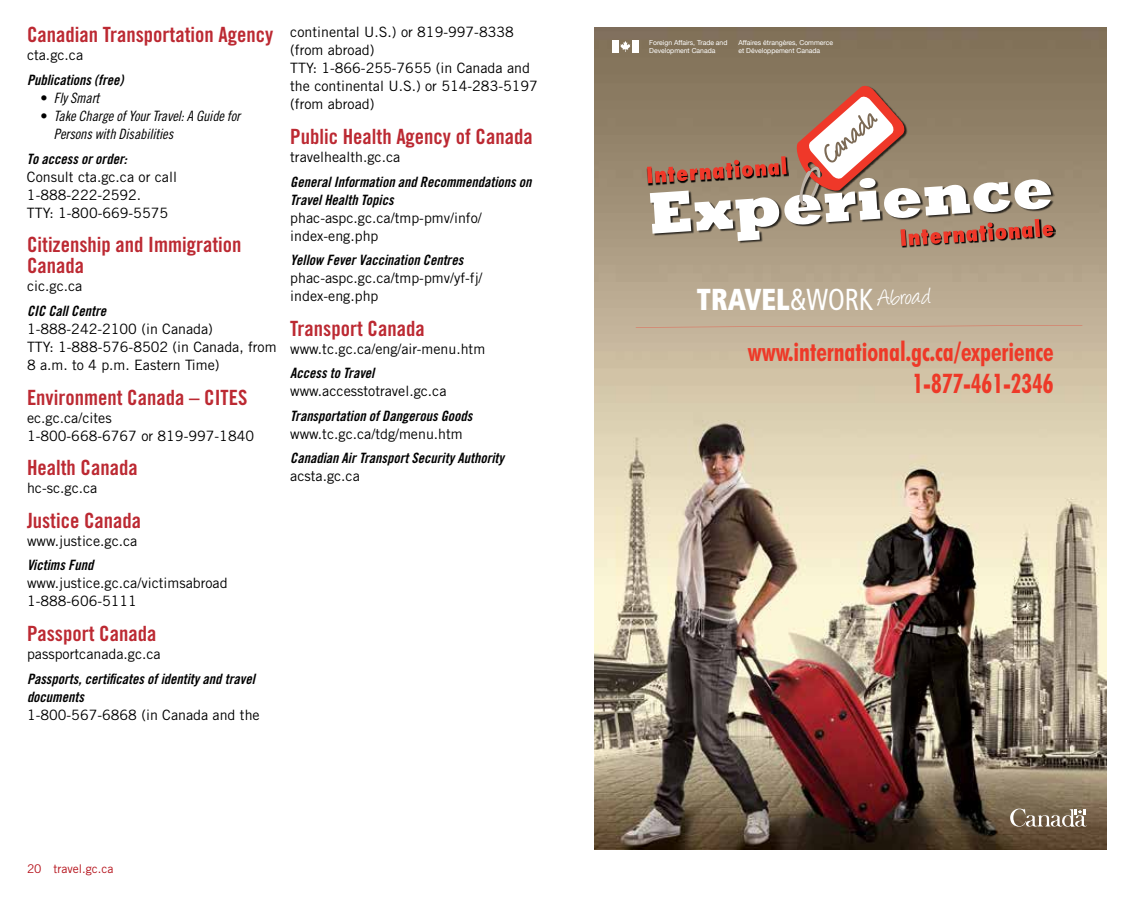
<style>
.page{position:relative;width:1134px;height:905px;background:#fff}
.page>*{position:absolute;margin:0;border:0;box-sizing:border-box;transform-origin:0 0}
.t1{font:900 condensed 30.3px "Frutiger";color:#fff;scale:.9 1}
.t2{font:700 condensed 27px/32.2px "Futura BT";color:#ee3928;text-align:right;scale:.9 1}
.t3{font:25.5px "Angelina";color:#fff;scale:.9 1}
.t4{font:21px/21px "Trade Gothic LT Std Bd Cn 20";color:#bc2932}
.t5{font:14.25px/18px "Trade Gothic LT Std";color:#000}
.t6{font:14.25px/18px "Trade Gothic LT Std Bd Cn 20 Obl";color:#000}
.t7{font:14.25px/18px "Trade Gothic LT Std Cn 18 Obl";letter-spacing:-.01em;color:#000}
.t8{font:12px "Trade Gothic LT Std";color:#b5121b}
.t9{font:6.9px/7.6px "Helvetica Neue";color:#fff}
.s1{font-family:"Trade Gothic LT Std Cn 18"}
.s2{font-weight:400}
</style>
<div class="page">
<img style="left:594px;top:27px;width:513px;height:822px">
<svg style="left:1010px;top:804px;width:77px;height:25px;background:#8e7f6b"></svg>
<svg style="left:636px;top:325px;width:446px;height:2px"></svg>
<img style="left:900px;top:219px;width:155px;height:29px">
<svg style="left:647px;top:84px;width:406px;height:162px"></svg>
<div style="left:612px;top:40px;width:6px;height:13px;background:#fff"></div>
<svg style="left:620px;top:41px;width:10px;height:11px"></svg>
<div style="left:632px;top:40px;width:6px;height:13px;background:#fff"></div>
<h3 class="t4" style="left:27px;top:24px;width:248px">Canadian Transportation Agency</h3>
<p class="t5" style="left:27px;top:46px;width:58px">cta.gc.ca</p>
<p class="t6" style="left:27px;top:71px;width:98px">Publications (free)</p>
<p class="t7" style="left:40px;top:89px;width:61px"><span class="s1">•</span> Fly Smart</p>
<p class="t7" style="left:54px;top:107px;width:188px;text-indent:-13px"><span class="s1">•</span> Take Charge of Your Travel: A Guide for<br>Persons with Disabilities</p>
<p class="t6" style="left:27px;top:150px;width:101px">To access or order:</p>
<p class="t5" style="left:27px;top:167px;width:151px">Consult cta.gc.ca or call<br>1-888-222-2592.<br>TTY: 1-800-669-5575</p>
<h3 class="t4" style="left:27px;top:234px;width:216px">Citizenship and Immigration<br>Canada</h3>
<p class="t5" style="left:27px;top:277px;width:57px">cic.gc.ca</p>
<p class="t6" style="left:27px;top:302px;width:81px">CIC Call Centre</p>
<p class="t5" style="left:27px;top:320px;width:251px">1-888-242-2100 (in Canada)<br>TTY: 1-888-576-8502 (in Canada, from<br>8 a.m. to 4 p.m. Eastern Time)</p>
<h3 class="t4" style="left:27px;top:386px;width:222px">Environment Canada – CITES</h3>
<p class="t5" style="left:27px;top:408px;width:229px">ec.gc.ca/cites<br>1-800-668-6767 or 819-997-1840</p>
<h3 class="t4" style="left:27px;top:457px;width:112px">Health Canada</h3>
<p class="t5" style="left:27px;top:479px;width:72px">hc-sc.gc.ca</p>
<h3 class="t4" style="left:27px;top:509px;width:116px">Justice Canada</h3>
<p class="t5" style="left:27px;top:531px;width:112px">www.justice.gc.ca</p>
<p class="t6" style="left:27px;top:556px;width:68px">Victims Fund</p>
<p class="t5" style="left:27px;top:574px;width:202px">www.justice.gc.ca/victimsabroad<br>1-888-606-5111</p>
<h3 class="t4" style="left:27px;top:623px;width:131px">Passport Canada</h3>
<p class="t5" style="left:27px;top:644px;width:135px">passportcanada.gc.ca</p>
<p class="t6" style="left:27px;top:670px;width:229px">Passports, certificates of identity and travel documents</p>
<p class="t5" style="left:27px;top:705px;width:234px">1-800-567-6868 (in Canada and the</p>
<p class="t5" style="left:290px;top:23px;width:249px">continental U.S.) or 819-997-8338 (from abroad)<br>TTY: 1-866-255-7655 (in Canada and the continental U.S.) or 514-283-5197 (from abroad)</p>
<h3 class="t4" style="left:290px;top:126px;width:244px">Public Health Agency of Canada</h3>
<p class="t5" style="left:290px;top:148px;width:112px">travelhealth.gc.ca</p>
<p class="t6" style="left:290px;top:173px;width:243px">General Information and Recommendations on<br>Travel Health Topics</p>
<p class="t5" style="left:290px;top:208px;width:193px">phac-aspc.gc.ca/tmp-pmv/info/ index-eng.php</p>
<p class="t6" style="left:290px;top:251px;width:174px">Yellow Fever Vaccination Centres</p>
<p class="t5" style="left:290px;top:269px;width:194px">phac-aspc.gc.ca/tmp-pmv/yf-fj/ index-eng.php</p>
<h3 class="t4" style="left:290px;top:318px;width:136px">Transport Canada</h3>
<p class="t5" style="left:290px;top:340px;width:197px">www.tc.gc.ca/eng/air-menu.htm</p>
<p class="t6" style="left:290px;top:364px;width:86px">Access to Travel</p>
<p class="t5" style="left:290px;top:381px;width:158px">www.accesstotravel.gc.ca</p>
<p class="t6" style="left:290px;top:407px;width:184px">Transportation of Dangerous Goods</p>
<p class="t5" style="left:290px;top:424px;width:174px">www.tc.gc.ca/tdg/menu.htm</p>
<p class="t6" style="left:290px;top:449px;width:215px">Canadian Air Transport Security Authority</p>
<p class="t5" style="left:290px;top:467px;width:71px">acsta.gc.ca</p>
<p class="t8" style="left:27px;top:861px;width:16px">20</p>
<p class="t8" style="left:53px;top:861px;width:61px">travel.gc.ca</p>
<p class="t9" style="left:649px;top:39px;width:80px">Foreign Affairs, Trade and<br>Development Canada</p>
<p class="t9" style="left:739px;top:39px;width:96px">Affaires étrangères, Commerce et Développement Canada</p>
<h1 class="t1" style="left:697px;top:280px;width:197px">TRAVEL<span class="s2">&amp;WORK</span></h1>
<h3 class="t3" style="left:878px;top:286px;width:61px;rotate:-1deg">Abroad</h3>
<h2 class="t2" style="left:748px;top:335px;width:341px">www.international.gc.ca/experience<br>1-877-461-2346</h2>
</div>
